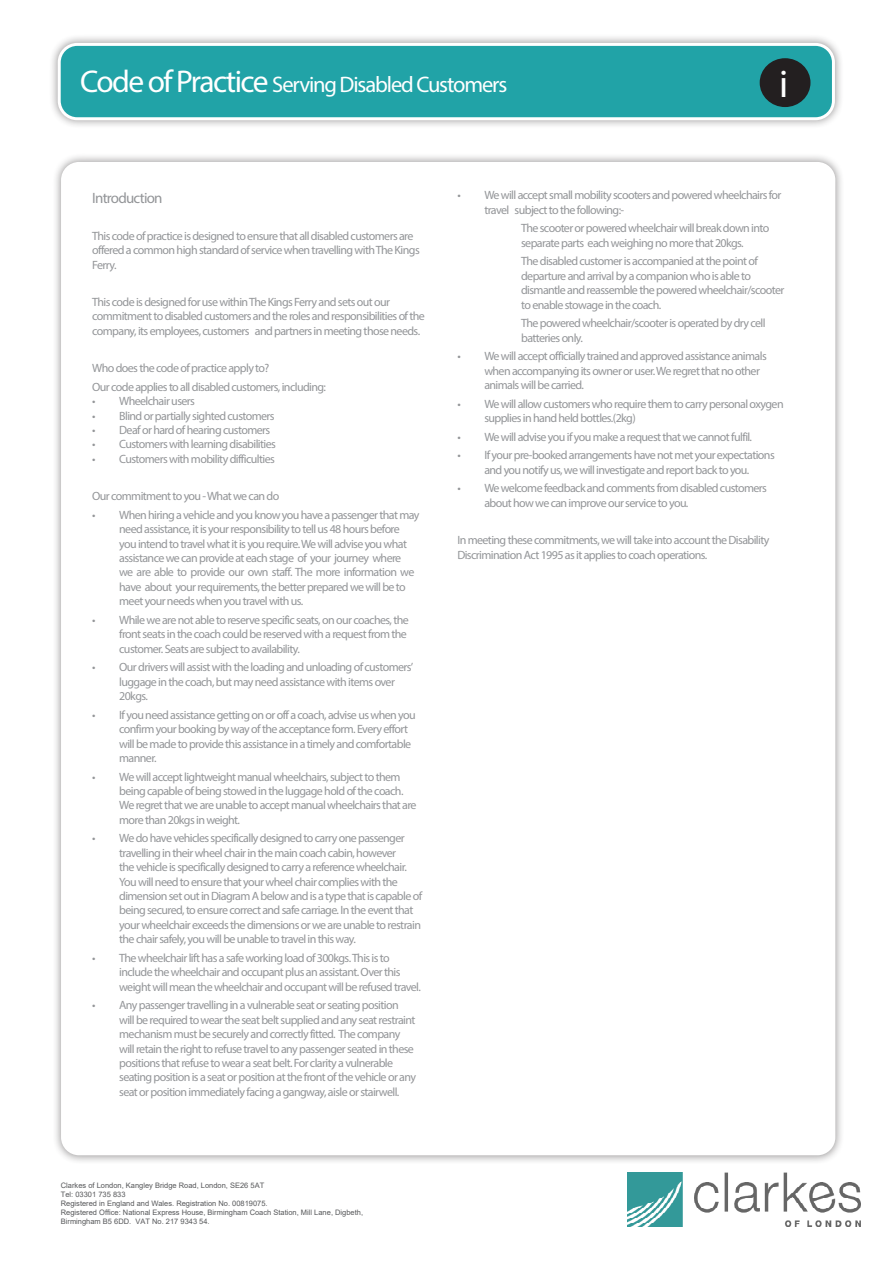
<style>
.page{position:relative;width:893px;height:1263px;background:#fff}
.page>*{position:absolute;margin:0;border:0;box-sizing:border-box;transform-origin:0 0}
.t1{font:39px "Myriad Pro";color:#fff}
.t2{font:22.5px "Myriad Pro";letter-spacing:-.05em;color:#fff}
.t3{font:15px "Myriad Pro";letter-spacing:-.05em;color:#939598}
.t4{font:12px/14.4px "Myriad Pro";letter-spacing:-.05em;color:#939598}
.t5{font:7.5px/9px "Arial";color:#57585a}
.s1{font-size:31.5px}
</style>
<div class="page">
<div style="left:49px;top:34px;width:795px;height:95px;background:#231f20;opacity:.5"></div>
<div style="left:59px;top:44px;width:774px;height:75px;background:#21a3a7;border-radius:18px"></div>
<div style="left:58px;top:43px;width:777px;height:77px;border:3px solid #fff;border-radius:18px"></div>
<div style="left:52px;top:153px;width:793px;height:1011px;background:#231f20;opacity:.5"></div>
<div style="left:61px;top:162px;width:774px;height:993px;background:#fff;border-radius:18px"></div>
<div style="left:760px;top:58px;width:50px;height:49px;background:#231f20;border-radius:50%"></div>
<img style="left:628px;top:1172px;width:232px;height:54px">
<p class="t2" style="left:80px;top:71px;width:429px"><span class="s1">Code of Practice</span> Serving Disabled Customers</p>
<p class="t1" style="left:779px;top:60px;width:11px">i</p>
<p class="t3" style="left:92px;top:188px;width:72px">Introduction</p>
<p class="t4" style="left:92px;top:228px;width:329px">This code of practice is designed to ensure that all disabled customers are offered a common high standard of service when travelling with The Kings<br>Ferry.</p>
<p class="t4" style="left:92px;top:295px;width:334px">This code is designed for use within The Kings Ferry and sets out our commitment to disabled customers and the roles and responsibilities of the company, its employees, customers and partners in meeting those needs.</p>
<p class="t4" style="left:92px;top:361px;width:179px">Who does the code of practice apply to?</p>
<p class="t4" style="left:92px;top:379px;width:235px">Our code applies to all disabled customers, including:</p>
<p class="t4" style="left:92px;top:394px;width:104px">• Wheelchair users</p>
<p class="t4" style="left:92px;top:408px;width:184px">• Blind or partially sighted customers</p>
<p class="t4" style="left:92px;top:423px;width:180px">• Deaf or hard of hearing customers</p>
<p class="t4" style="left:92px;top:437px;width:185px">• Customers with learning disabilities</p>
<p class="t4" style="left:92px;top:451px;width:184px">• Customers with mobility difficulties</p>
<p class="t4" style="left:92px;top:489px;width:189px">Our commitment to you - What we can do</p>
<p class="t4" style="left:119px;top:507px;width:302px;text-indent:-27px">• When hiring a vehicle and you know you have a passenger that may need assistance, it is your responsibility to tell us 48 hours before you intend to travel what it is you require. We will advise you what assistance we can provide at each stage of your journey where<br>we are able to provide our own staff. The more information we have about your requirements, the better prepared we will be to meet your needs when you travel with us.</p>
<p class="t4" style="left:119px;top:612px;width:291px;text-indent:-27px">• While we are not able to reserve specific seats, on our coaches, the front seats in the coach could be reserved with a request from the customer. Seats are subject to availability.</p>
<p class="t4" style="left:119px;top:660px;width:296px;text-indent:-27px">• Our drivers will assist with the loading and unloading of customers’ luggage in the coach, but may need assistance with items over<br>20kgs.</p>
<p class="t4" style="left:119px;top:707px;width:298px;text-indent:-27px">• If you need assistance getting on or off a coach, advise us when you confirm your booking by way of the acceptance form. Every effort will be made to provide this assistance in a timely and comfortable manner.</p>
<p class="t4" style="left:119px;top:769px;width:299px;text-indent:-27px">• We will accept lightweight manual wheelchairs, subject to them being capable of being stowed in the luggage hold of the coach.<br>We regret that we are unable to accept manual wheelchairs that are more than 20kgs in weight.</p>
<p class="t4" style="left:119px;top:831px;width:305px;text-indent:-27px">• We do have vehicles specifically designed to carry one passenger travelling in their wheel chair in the main coach cabin, however<br>the vehicle is specifically designed to carry a reference wheelchair.<br>You will need to ensure that your wheel chair complies with the dimension set out in Diagram A below and is a type that is capable of being secured, to ensure correct and safe carriage. In the event that your wheelchair exceeds the dimensions or we are unable to restrain the chair safely, you will be unable to travel in this way.</p>
<p class="t4" style="left:119px;top:950px;width:303px;text-indent:-27px">• The wheelchair lift has a safe working load of 300kgs. This is to include the wheelchair and occupant plus an assistant. Over this weight will mean the wheelchair and occupant will be refused travel.</p>
<p class="t4" style="left:119px;top:998px;width:298px;text-indent:-27px">• Any passenger travelling in a vulnerable seat or seating position will be required to wear the seat belt supplied and any seat restraint mechanism must be securely and correctly fitted. The company will retain the right to refuse travel to any passenger seated in these positions that refuse to wear a seat belt. For clarity a vulnerable seating position is a seat or position at the front of the vehicle or any seat or position immediately facing a gangway, aisle or stairwell.</p>
<p class="t4" style="left:484px;top:188px;width:299px;text-indent:-27px">• We will accept small mobility scooters and powered wheelchairs for travel subject to the following:-</p>
<p class="t4" style="left:521px;top:221px;width:250px">The scooter or powered wheelchair will break down into separate parts each weighing no more that 20kgs.</p>
<p class="t4" style="left:521px;top:254px;width:265px">The disabled customer is accompanied at the point of departure and arrival by a companion who is able to dismantle and reassemble the powered wheelchair/scooter to enable stowage in the coach.</p>
<p class="t4" style="left:521px;top:316px;width:246px">The powered wheelchair/scooter is operated by dry cell batteries only.</p>
<p class="t4" style="left:484px;top:349px;width:284px;text-indent:-27px">• We will accept officially trained and approved assistance animals when accompanying its owner or user. We regret that no other animals will be carried.</p>
<p class="t4" style="left:484px;top:396px;width:301px;text-indent:-27px">• We will allow customers who require them to carry personal oxygen supplies in hand held bottles.(2kg)</p>
<p class="t4" style="left:457px;top:429px;width:296px">• We will advise you if you make a request that we cannot fulfil.</p>
<p class="t4" style="left:457px;top:448px;width:319px;text-align:center">• If your pre-booked arrangements have not met your expectations and you notify us, we will investigate and report back to you.</p>
<p class="t4" style="left:484px;top:481px;width:284px;text-indent:-27px">• We welcome feedback and comments from disabled customers about how we can improve our service to you.</p>
<p class="t4" style="left:457px;top:533px;width:314px">In meeting these commitments, we will take into account the Disability<br>Discrimination Act 1995 as it applies to coach operations.</p>
<p class="t5" style="left:61px;top:1181px;width:304px">Clarkes of London, Kangley Bridge Road, London, SE26 5AT<br>Tel: 03301 735 833<br>Registered in England and Wales. Registration No. 00819075.<br>Registered Office: National Express House, Birmingham Coach Station, Mill Lane, Digbeth, Birmingham B5 6DD. VAT No. 217 9343 54.</p>
</div>
